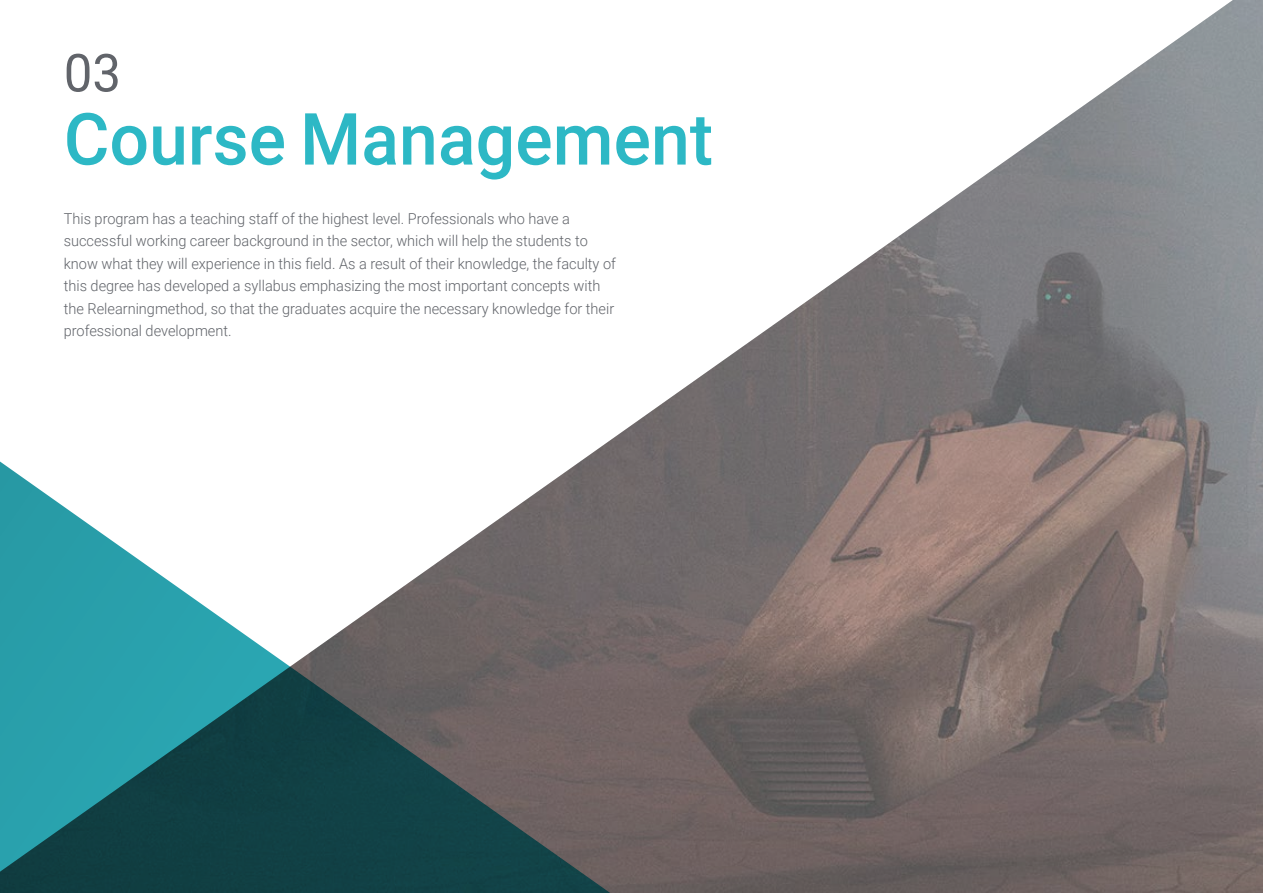
<style>
.page{position:relative;width:1263px;height:893px;background:#fff}
.page>*{position:absolute;margin:0;border:0;box-sizing:border-box;transform-origin:0 0}
.t1{font:500 72px "Roboto";color:#2db8c5}
.t2{font:52.5px "Roboto";color:#61646a}
.t3{font:300 15px/22.5px "Roboto";color:#61646a}
</style>
<div class="page">
<img style="left:602px;top:0;width:661px;height:893px">
<svg style="left:0;top:446px;width:640px;height:447px"></svg>
<h2 class="t2" style="left:64px;top:36px;width:59px">03</h2>
<h1 class="t1" style="left:64px;top:89px;width:651px">Course Management</h1>
<p class="t3" style="left:64px;top:207px;width:554px">This program has a teaching staff of the highest level. Professionals who have a successful working career background in the sector, which will help the students to know what they will experience in this field. As a result of their knowledge, the faculty of this degree has developed a syllabus emphasizing the most important concepts with the Relearningmethod, so that the graduates acquire the necessary knowledge for their professional development.</p>
</div>
